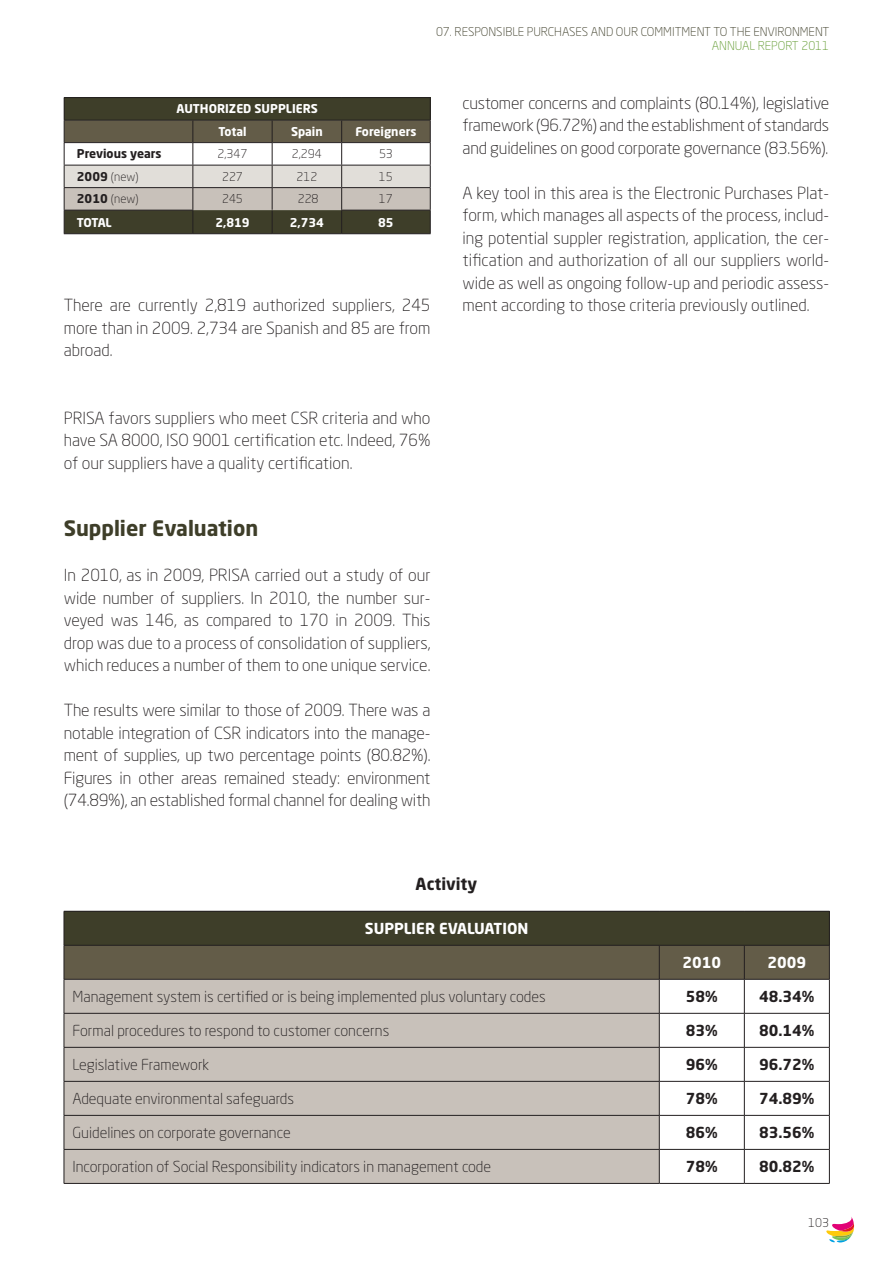
<style>
.page{position:relative;width:893px;height:1263px;background:#fff}
.page>*{position:absolute;margin:0;border:0;box-sizing:border-box;transform-origin:0 0}
.t1{font:700 21px "Neo Sans Pro";color:#3e3e29}
.t2{font:300 16.5px/22.5px "Neo Sans Pro";color:#231f20;text-align:justify}
.t3{font:700 16.5px "Neo Sans Pro";color:#231f20}
.t4{font:300 15px "Neo Sans Pro";color:#231f20}
.t5{font:700 15px "Neo Sans Pro";color:#231f20}
.t6{font:700 15px "Neo Sans Pro";color:#fff}
.t7{font:700 12px/22.5px "Neo Sans Pro";color:#fff}
.t8{font:300 12px "Neo Sans Pro";letter-spacing:.265em;color:#3e3e29}
.t9{font:300 12px "Neo Sans Pro";color:#231f20}
.t10{font:300 12px "Neo Sans Pro";color:#629b31}
.t11{font:700 12px "Neo Sans Pro";color:#231f20}
.s1{font-weight:700}
</style>
<div class="page">
<svg style="left:826px;top:1217px;width:28px;height:26px"></svg>
<hr style="left:64px;top:97px;width:129px;height:1px;background:#231f20">
<hr style="left:193px;top:97px;width:79px;height:1px;background:#231f20">
<hr style="left:272px;top:97px;width:70px;height:1px;background:#231f20">
<hr style="left:342px;top:97px;width:89px;height:1px;background:#231f20">
<svg style="left:64px;top:98px;width:367px;height:135px;background:#908d82"></svg>
<hr style="left:64px;top:233px;width:129px;height:1px;background:#231f20">
<hr style="left:193px;top:233px;width:79px;height:1px;background:#231f20">
<hr style="left:272px;top:233px;width:70px;height:1px;background:#231f20">
<hr style="left:342px;top:233px;width:89px;height:1px;background:#231f20">
<div style="left:64px;top:911px;width:765px;height:34px;background:#3e3e29"></div>
<div style="left:65px;top:946px;width:764px;height:33px;background:#635c48"></div>
<div style="left:65px;top:980px;width:594px;height:203px;background:#c8c1ba"></div>
<hr style="left:64px;top:911px;width:595px;height:1px;background:#231f20">
<hr style="left:64px;top:911px;width:1px;height:34px;background:#231f20">
<hr style="left:659px;top:911px;width:85px;height:1px;background:#231f20">
<hr style="left:744px;top:911px;width:86px;height:1px;background:#231f20">
<hr style="left:829px;top:911px;width:1px;height:34px;background:#231f20">
<hr style="left:64px;top:945px;width:595px;height:1px;background:#231f20">
<hr style="left:64px;top:945px;width:1px;height:34px;background:#231f20">
<hr style="left:659px;top:945px;width:85px;height:1px;background:#231f20">
<hr style="left:659px;top:945px;width:1px;height:34px;background:#231f20">
<hr style="left:744px;top:945px;width:86px;height:1px;background:#231f20">
<hr style="left:744px;top:945px;width:1px;height:34px;background:#231f20">
<hr style="left:829px;top:945px;width:1px;height:34px;background:#231f20">
<hr style="left:64px;top:979px;width:595px;height:1px;background:#231f20">
<hr style="left:64px;top:979px;width:1px;height:34px;background:#231f20">
<hr style="left:659px;top:979px;width:85px;height:1px;background:#231f20">
<hr style="left:659px;top:979px;width:1px;height:34px;background:#231f20">
<hr style="left:744px;top:979px;width:86px;height:1px;background:#231f20">
<hr style="left:744px;top:979px;width:1px;height:34px;background:#231f20">
<hr style="left:829px;top:979px;width:1px;height:34px;background:#231f20">
<hr style="left:64px;top:1013px;width:595px;height:1px;background:#231f20">
<hr style="left:64px;top:1013px;width:1px;height:34px;background:#231f20">
<hr style="left:659px;top:1013px;width:85px;height:1px;background:#231f20">
<hr style="left:659px;top:1013px;width:1px;height:34px;background:#231f20">
<hr style="left:744px;top:1013px;width:86px;height:1px;background:#231f20">
<hr style="left:744px;top:1013px;width:1px;height:34px;background:#231f20">
<hr style="left:829px;top:1013px;width:1px;height:34px;background:#231f20">
<hr style="left:64px;top:1047px;width:595px;height:1px;background:#231f20">
<hr style="left:64px;top:1047px;width:1px;height:34px;background:#231f20">
<hr style="left:659px;top:1047px;width:85px;height:1px;background:#231f20">
<hr style="left:659px;top:1047px;width:1px;height:34px;background:#231f20">
<hr style="left:744px;top:1047px;width:86px;height:1px;background:#231f20">
<hr style="left:744px;top:1047px;width:1px;height:34px;background:#231f20">
<hr style="left:829px;top:1047px;width:1px;height:34px;background:#231f20">
<hr style="left:64px;top:1081px;width:595px;height:1px;background:#231f20">
<hr style="left:64px;top:1081px;width:1px;height:34px;background:#231f20">
<hr style="left:659px;top:1081px;width:85px;height:1px;background:#231f20">
<hr style="left:659px;top:1081px;width:1px;height:34px;background:#231f20">
<hr style="left:744px;top:1081px;width:86px;height:1px;background:#231f20">
<hr style="left:744px;top:1081px;width:1px;height:34px;background:#231f20">
<hr style="left:829px;top:1081px;width:1px;height:34px;background:#231f20">
<hr style="left:64px;top:1115px;width:595px;height:1px;background:#231f20">
<hr style="left:64px;top:1115px;width:1px;height:34px;background:#231f20">
<hr style="left:659px;top:1115px;width:85px;height:1px;background:#231f20">
<hr style="left:659px;top:1115px;width:1px;height:34px;background:#231f20">
<hr style="left:744px;top:1115px;width:86px;height:1px;background:#231f20">
<hr style="left:744px;top:1115px;width:1px;height:34px;background:#231f20">
<hr style="left:829px;top:1115px;width:1px;height:34px;background:#231f20">
<hr style="left:64px;top:1149px;width:595px;height:1px;background:#231f20">
<hr style="left:64px;top:1149px;width:1px;height:34px;background:#231f20">
<hr style="left:659px;top:1149px;width:85px;height:1px;background:#231f20">
<hr style="left:659px;top:1149px;width:1px;height:34px;background:#231f20">
<hr style="left:744px;top:1149px;width:86px;height:1px;background:#231f20">
<hr style="left:744px;top:1149px;width:1px;height:34px;background:#231f20">
<hr style="left:829px;top:1149px;width:1px;height:34px;background:#231f20">
<hr style="left:64px;top:1183px;width:595px;height:1px;background:#231f20">
<hr style="left:659px;top:1183px;width:85px;height:1px;background:#231f20">
<hr style="left:744px;top:1183px;width:86px;height:1px;background:#231f20">
<p class="t8" style="left:436px;top:24px;width:140px">07. Responsible purchases</p>
<p class="t8" style="left:591px;top:24px;width:240px">and our commitment to the environment</p>
<p class="t10" style="left:712px;top:38px;width:9px">ANNUAL</p>
<p class="t10" style="left:758px;top:38px;width:73px">REPORT 2011</p>
<p class="t7" style="left:218px;top:97px;width:101px;text-indent:-42px">AUTHORIZED SUPPLIERS<br>Total</p>
<p class="t7" style="left:291px;top:120px;width:33px">Spain</p>
<p class="t7" style="left:355px;top:120px;width:63px">Foreigners</p>
<p class="t11" style="left:77px;top:146px;width:86px">Previous years</p>
<p class="t9" style="left:218px;top:147px;width:31px">2,347</p>
<p class="t9" style="left:292px;top:147px;width:31px">2,294</p>
<p class="t9" style="left:379px;top:147px;width:15px">53</p>
<p class="t9" style="left:77px;top:169px;width:63px"><span class="s1">2009</span> (new)</p>
<p class="t9" style="left:222px;top:169px;width:22px">227</p>
<p class="t9" style="left:296px;top:169px;width:22px">212</p>
<p class="t9" style="left:379px;top:169px;width:15px">15</p>
<p class="t9" style="left:77px;top:192px;width:63px"><span class="s1">2010</span> (new)</p>
<p class="t9" style="left:222px;top:192px;width:22px">245</p>
<p class="t9" style="left:298px;top:192px;width:22px">228</p>
<p class="t9" style="left:379px;top:192px;width:15px">17</p>
<p class="t7" style="left:77px;top:210px;width:36px">TOTAL</p>
<p class="t7" style="left:215px;top:210px;width:36px">2,819</p>
<p class="t7" style="left:290px;top:210px;width:36px">2,734</p>
<p class="t7" style="left:378px;top:210px;width:17px">85</p>
<p class="t2" style="left:64px;top:294px;width:368px">There are currently 2,819 authorized suppliers, 245 more than in 2009. 2,734 are Spanish and 85 are from abroad.</p>
<p class="t2" style="left:64px;top:406px;width:368px">PRISA favors suppliers who meet CSR criteria and who have SA 8000, ISO 9001 certification etc. I ndeed, 76% of our suppliers have a quality certification.</p>
<p class="t1" style="left:64px;top:515px;width:196px">Supplier Evaluation</p>
<p class="t2" style="left:64px;top:564px;width:368px">I n 2010, as in 2009, PRISA carried out a study of our wide number of suppliers. I n 2010, the number sur&shy;veyed was 146, as compared to 170 in 2009. This drop was due to a process of consolidation of suppliers, which reduces a number of them to one unique service.</p>
<p class="t2" style="left:64px;top:699px;width:368px">The results were similar to those of 2009. There was a notable integration of CSR indicators into the manage&shy;ment of supplies, up two percentage points (80.82%).<br>Figures in other areas remained steady: environment (74.89%), an established formal channel for dealing with</p>
<p class="t2" style="left:462px;top:91px;width:368px">customer concerns and complaints (80.14%), legislative framework (96.72%) and the establishment of standards and guidelines on good corporate governance (83.56%).</p>
<p class="t2" style="left:462px;top:181px;width:368px">A key tool in this area is the Electronic Purchases Plat&shy;form, which manages all aspects of the process, includ&shy;ing potential suppler registration, application, the cer&shy;tification and authorization of all our suppliers world&shy;wide as well as ongoing follow-up and periodic assess&shy;ment according to those criteria previously outlined.</p>
<p class="t3" style="left:416px;top:873px;width:63px">Activity</p>
<p class="t6" style="left:365px;top:919px;width:10px">supplier</p>
<p class="t6" style="left:439px;top:919px;width:28px">evaluatio</p>
<p class="t6" style="left:518px;top:919px;width:12px">n</p>
<p class="t6" style="left:682px;top:953px;width:40px">2010</p>
<p class="t6" style="left:767px;top:953px;width:40px">2009</p>
<p class="t4" style="left:72px;top:988px;width:475px">Management system is certified or is being implemented plus voluntary codes</p>
<p class="t5" style="left:686px;top:987px;width:33px">58%</p>
<p class="t5" style="left:759px;top:987px;width:57px">48.34%</p>
<p class="t4" style="left:72px;top:1022px;width:318px">Formal procedures to respond to customer concerns</p>
<p class="t5" style="left:686px;top:1021px;width:33px">83%</p>
<p class="t5" style="left:759px;top:1021px;width:57px">80.14%</p>
<p class="t4" style="left:72px;top:1056px;width:138px">Legislative Framework</p>
<p class="t5" style="left:686px;top:1055px;width:33px">96%</p>
<p class="t5" style="left:759px;top:1055px;width:57px">96.72%</p>
<p class="t4" style="left:72px;top:1090px;width:223px">Adequate environmental safeguards</p>
<p class="t5" style="left:686px;top:1089px;width:33px">78%</p>
<p class="t5" style="left:759px;top:1089px;width:57px">74.89%</p>
<p class="t4" style="left:72px;top:1124px;width:220px">Guidelines on corporate governance</p>
<p class="t5" style="left:686px;top:1123px;width:33px">86%</p>
<p class="t5" style="left:759px;top:1123px;width:57px">83.56%</p>
<p class="t4" style="left:72px;top:1158px;width:420px">I ncorporation of Social Responsibility indicators in management code</p>
<p class="t5" style="left:686px;top:1157px;width:33px">78%</p>
<p class="t5" style="left:759px;top:1157px;width:57px">80.82%</p>
<p class="t9" style="left:808px;top:1215px;width:22px">103</p>
</div>
